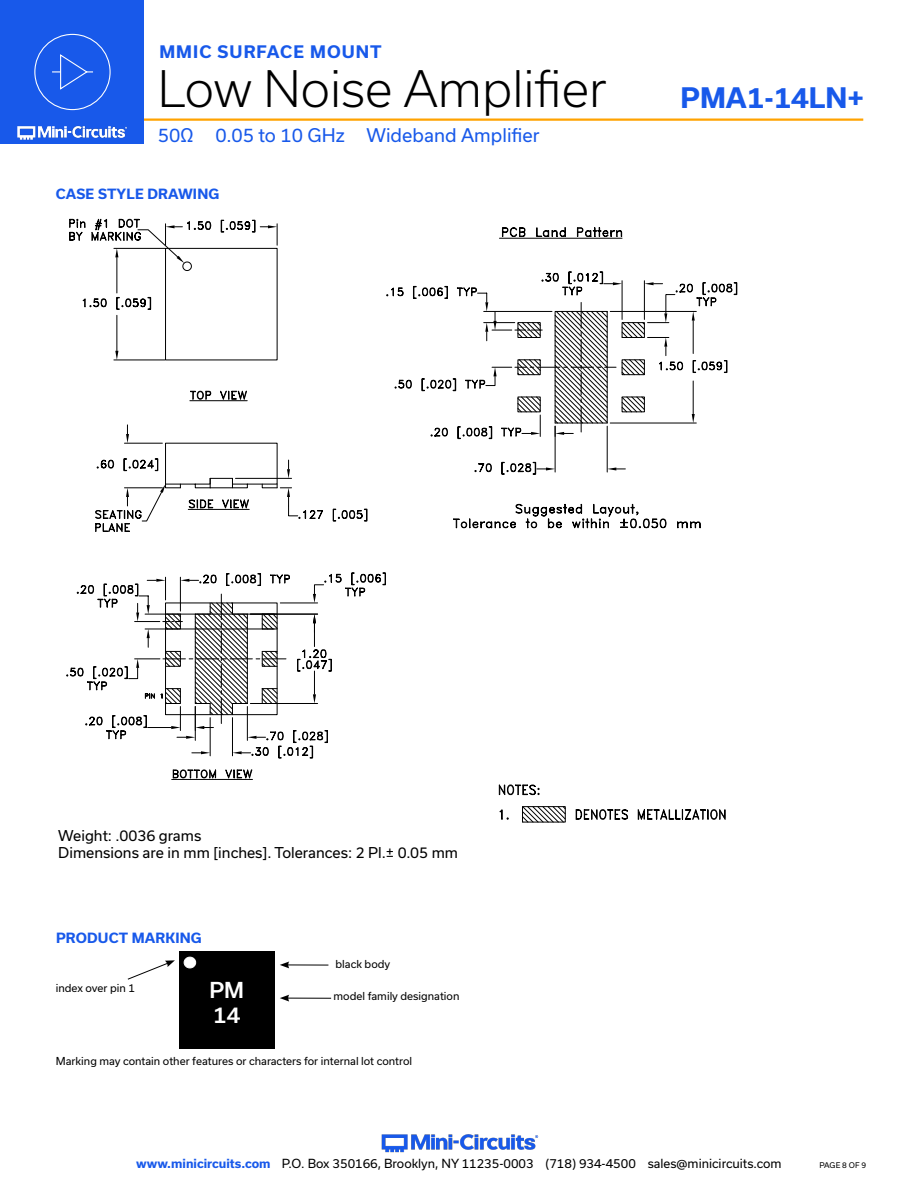
<style>
.page{position:relative;width:918px;height:1188px;background:#fff}
.page>*{position:absolute;margin:0;border:0;box-sizing:border-box;transform-origin:0 0}
.t1{font:300 48px "Usual";color:#000}
.t2{font:700 27px "Usual";color:#1859ea}
.t3{font:500 21px "Usual";color:#fff}
.t4{font:18px "Usual";color:#1859ea}
.t5{font:700 16.5px "Usual";letter-spacing:.065em;color:#1859ea}
.t6{font:14.25px/17.1px "Usual";color:#000}
.Blue_Headers{font:700 13.5px "Usual";letter-spacing:.015em;color:#1859ea}
.t7{font:12px "Usual";color:#000}
.Product_Marking_Copy{font:10.5px "Usual";color:#000}
.t8{font:7.5px "Usual";color:#000}
.s1{font-weight:700;color:#1859ea}
</style>
<div class="page">
<img style="left:381px;top:1134px;width:158px;height:19px">
<hr style="left:130px;top:118px;width:733px;height:3px;background:#ffa300">
<div style="left:0;top:0;width:144px;height:144px;background:#1859ea"></div>
<img style="left:17px;top:120px;width:128px;height:20px">
<div style="left:179px;top:951px;width:96px;height:97px;background:#000"></div>
<div style="left:184px;top:957px;width:12px;height:11px;background:#fff;border-radius:50%"></div>
<div style="left:184px;top:957px;width:12px;height:11px;border:1px solid #fff;border-radius:50%"></div>
<hr style="left:287px;top:965px;width:41px;height:1px;background:#000">
<svg style="left:280px;top:961px;width:9px;height:7px"></svg>
<hr style="left:287px;top:998px;width:44px;height:1px;background:#000">
<svg style="left:280px;top:995px;width:9px;height:7px"></svg>
<svg style="left:127px;top:960px;width:48px;height:20px"></svg>
<svg style="left:499px;top:809px;width:10px;height:11px"></svg>
<svg style="left:576px;top:809px;width:52px;height:11px"></svg>
<svg style="left:637px;top:809px;width:89px;height:11px"></svg>
<svg style="left:522px;top:808px;width:44px;height:15px"></svg>
<div style="left:522px;top:806px;width:44px;height:16px;border:1px solid #000"></div>
<svg style="left:66px;top:218px;width:671px;height:577px"></svg>
<div style="left:34px;top:34px;width:77px;height:76px;border:1px solid #fff;border-radius:50%"></div>
<svg style="left:52px;top:54px;width:41px;height:36px"></svg>
<h3 class="t5" style="left:159px;top:42px;width:224px">MMIC SURFACE MOUNT</h3>
<h1 class="t1" style="left:158px;top:62px;width:450px">Low Noise Amplifier</h1>
<h3 class="t4" style="left:158px;top:125px;width:383px">50Ω 0.05 to 10 GHz Wideband Amplifier</h3>
<p class="Blue_Headers" style="left:56px;top:186px;width:165px">CASE STYLE DRAWING</p>
<h2 class="t2" style="left:681px;top:82px;width:185px">PMA1-14LN+</h2>
<p class="t6" style="left:58px;top:827px;width:401px">Weight: .0036 grams<br>Dimensions are in mm [inches]. Tolerances: 2 Pl.± 0.05 mm</p>
<p class="Blue_Headers" style="left:56px;top:930px;width:147px">PRODUCT MARKING</p>
<p class="Product_Marking_Copy" style="left:56px;top:982px;width:81px">index over pin 1</p>
<p class="t3" style="left:209px;top:978px;width:36px">PM</p>
<p class="t3" style="left:213px;top:1003px;width:28px">14</p>
<p class="Product_Marking_Copy" style="left:336px;top:958px;width:56px">black body</p>
<p class="Product_Marking_Copy" style="left:334px;top:990px;width:128px">model family designation</p>
<p class="Product_Marking_Copy" style="left:56px;top:1055px;width:358px">Marking may contain other features or characters for internal lot control</p>
<p class="t7" style="left:136px;top:1157px;width:647px"><span class="s1">www.minicircuits.com</span> P.O. Box 350166, Brooklyn, NY 11235-0003 (718) 934-4500 sales@minicircuits.com</p>
<p class="t8" style="left:819px;top:1161px;width:48px">PAGE 8 OF 9</p>
</div>
